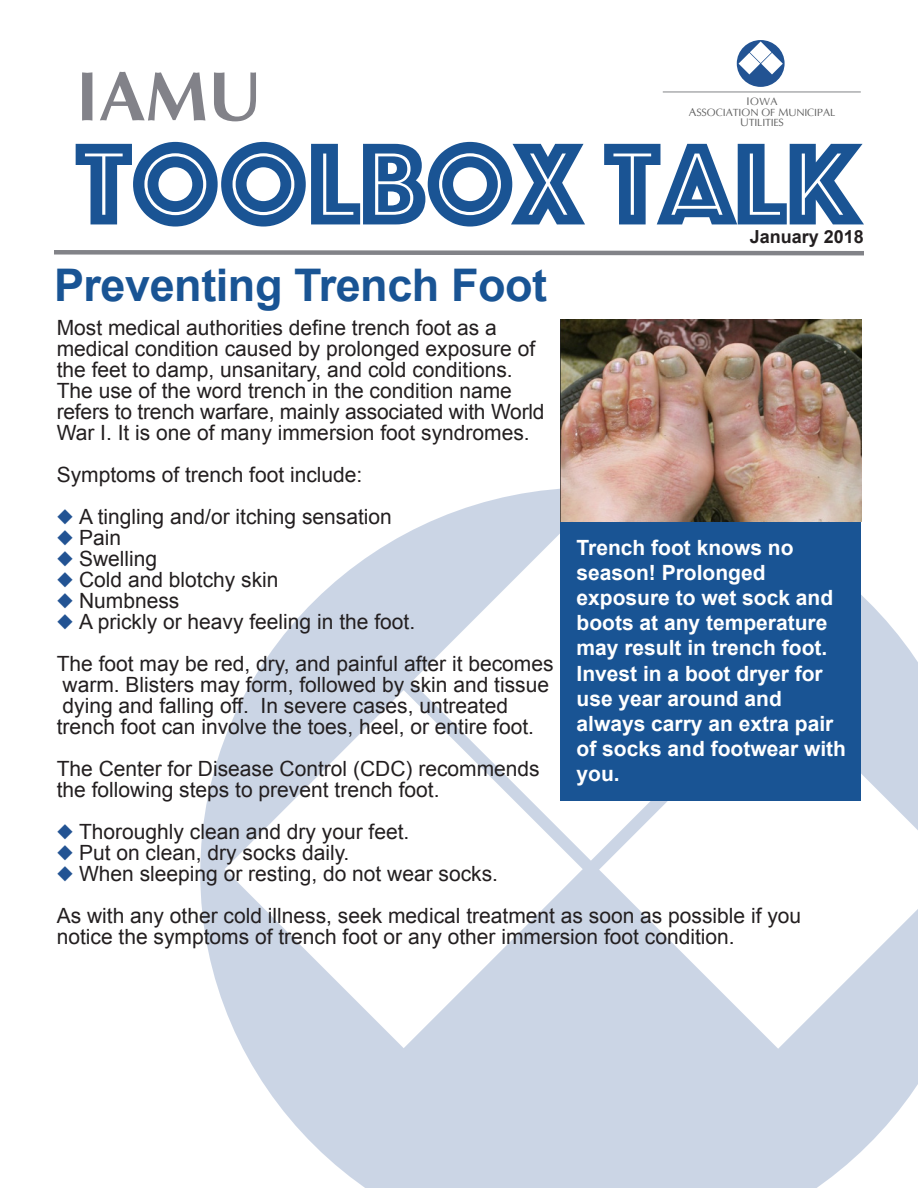
<style>
.page{position:relative;width:918px;height:1188px;background:#fff}
.page>*{position:absolute;margin:0;border:0;box-sizing:border-box;transform-origin:0 0}
.t1{font:120.9px "Phosphate Inline";letter-spacing:-.01em;color:#1a5494}
.t2{font:700 69.9px "Ottawa";color:#828289}
.t3{font:700 45px "Arial";letter-spacing:-.01em;color:#195494}
.t4{font:21px/21px "Arial";color:#231f20}
.t5{font:700 21px/25.2px "Arial";color:#fff}
.t6{font:700 18px "Arial";color:#231f20}
.t7{font:10.65px/10.8px "Ottawa Plain";letter-spacing:-.005em;color:#606060;text-align:center}
.s1{font-size:11.4px}
.s2{color:#225393}
</style>
<div class="page">
<svg style="left:200px;top:488px;width:718px;height:700px;fill:#cbd5e5"></svg>
<svg style="left:599px;top:691px;width:319px;height:358px"></svg>
<svg style="left:412px;top:503px;width:358px;height:358px"></svg>
<svg style="left:225px;top:690px;width:358px;height:358px"></svg>
<svg style="left:54px;top:250px;width:810px;height:6px;background:#a1a1a5"></svg>
<div style="left:737px;top:40px;width:48px;height:47px;background:#225393;border-radius:50%"></div>
<svg style="left:739px;top:41px;width:44px;height:33px"></svg>
<hr style="left:663px;top:92px;width:198px;height:1px;background:#818386">
<img style="left:560px;top:320px;width:301px;height:201px">
<div style="left:560px;top:522px;width:301px;height:278px;background:#195494"></div>
<p class="t2" style="left:76px;top:53px;width:188px">IAMU</p>
<p class="t7" style="left:689px;top:96px;width:148px"><span class="s1">I</span>OWA<br><span class="s1">A</span>SSOCIATION OF <span class="s1">M</span>UNICIPAL<br><span class="s1">U</span>TILITIES</p>
<p class="t1" style="left:76px;top:98px;width:788px">TOOLBOX TALK</p>
<p class="t6" style="left:750px;top:225px;width:116px">January 2018</p>
<p class="t3" style="left:54px;top:256px;width:495px">Preventing Trench Foot</p>
<p class="t4" style="left:57px;top:317px;width:442px">Most medical authorities define trench foot as a</p>
<p class="t4" style="left:57px;top:338px;width:480px">medical condition caused by prolonged exposure of the feet to damp, unsanitary, and cold conditions.</p>
<p class="t4" style="left:57px;top:380px;width:489px">The use of the word trench in the condition name refers to trench warfare, mainly associated with World<br>War I. It is one of many immersion foot syndromes.</p>
<p class="t4" style="left:57px;top:464px;width:307px">Symptoms of trench foot include:</p>
<p class="t4" style="left:57px;top:506px;width:337px"><span class="s2">◆</span> A tingling and/or itching sensation</p>
<p class="t4" style="left:57px;top:527px;width:66px"><span class="s2">◆</span> Pain</p>
<p class="t4" style="left:57px;top:548px;width:102px"><span class="s2">◆</span> Swelling</p>
<p class="t4" style="left:57px;top:569px;width:223px"><span class="s2">◆</span> Cold and blotchy skin</p>
<p class="t4" style="left:57px;top:590px;width:124px"><span class="s2">◆</span> Numbness</p>
<p class="t4" style="left:57px;top:611px;width:360px"><span class="s2">◆</span> A prickly or heavy feeling in the foot.</p>
<p class="t4" style="left:57px;top:653px;width:498px">The foot may be red, dry, and painful after it becomes</p>
<p class="t4" style="left:63px;top:674px;width:488px">warm. Blisters may form, followed by skin and tissue</p>
<p class="t4" style="left:63px;top:695px;width:447px">dying and falling off. In severe cases, untreated</p>
<p class="t4" style="left:57px;top:716px;width:479px">trench foot can involve the toes, heel, or entire foot.</p>
<p class="t4" style="left:57px;top:758px;width:485px">The Center for Disease Control (CDC) recommends</p>
<p class="t4" style="left:57px;top:779px;width:384px">the following steps to prevent trench foot.</p>
<p class="t4" style="left:57px;top:821px;width:354px"><span class="s2">◆</span> Thoroughly clean and dry your feet.</p>
<p class="t4" style="left:57px;top:842px;width:294px"><span class="s2">◆</span> Put on clean, dry socks daily.</p>
<p class="t4" style="left:57px;top:863px;width:443px"><span class="s2">◆</span> When sleeping or resting, do not wear socks.</p>
<p class="t4" style="left:57px;top:905px;width:746px">As with any other cold illness, seek medical treatment as soon as possible if you</p>
<p class="t4" style="left:57px;top:926px;width:680px">notice the symptoms of trench foot or any other immersion foot condition.</p>
<p class="t5" style="left:577px;top:535px;width:219px">Trench foot knows no</p>
<p class="t5" style="left:577px;top:561px;width:191px">season! Prolonged</p>
<p class="t5" style="left:577px;top:586px;width:258px">exposure to wet sock and boots at any temperature may result in trench foot.<br>Invest in a boot dryer for use year around and</p>
<p class="t5" style="left:577px;top:712px;width:271px">always carry an extra pair of socks and footwear with you.</p>
</div>
